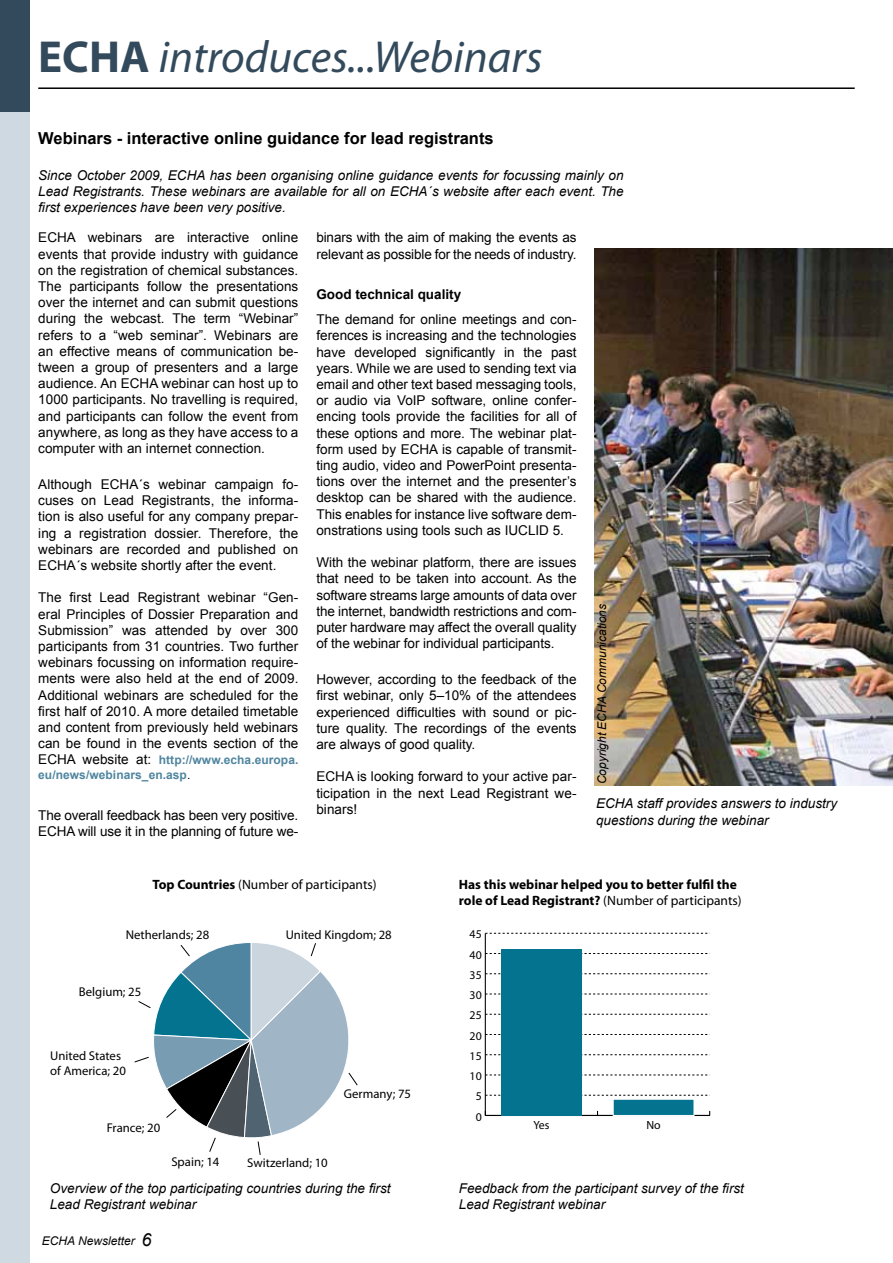
<style>
.page{position:relative;width:893px;height:1263px;background:#fff}
.page>*{position:absolute;margin:0;border:0;box-sizing:border-box;transform-origin:0 0}
.t1{font:italic 45px "Myriad Pro";color:#334a5c}
.t2{font:700 16.5px "Arial";color:#000}
.t3{font:13.5px/16.2px "Arial";color:#000;text-align:justify}
.t4{font:italic 13.5px/16.2px "Arial";color:#000}
.t5{font:700 13.5px/16.2px "Myriad";color:#000}
.t6{font:13.5px "Myriad";color:#000}
.t7{font:700 13.5px "Arial";color:#000}
.t8{font:12.75px/15.3px "Myriad Pro";color:#000}
.t9{font:700 12px/14.4px "Arial";letter-spacing:.005em;color:#4f859f}
.t10{font:italic 12px "Arial";color:#000}
.t11{font:italic 12px "Arial";color:#060606}
.t12{font:11.85px "Myriad Pro";color:#000}
.s1{font-weight:700;font-style:normal}
.s2{font-weight:400;font-size:13.5px;color:#000}
.s3{font-weight:400;color:#000}
.s4{font-weight:700}
.s5{font-weight:400}
.s6{font-size:18px}
</style>
<div class="page">
<div style="left:0;top:0;width:30px;height:1263px;background:#ced9e2"></div>
<div style="left:0;top:0;width:30px;height:111px;background:#334a5c"></div>
<img style="left:595px;top:248px;width:298px;height:538px">
<hr style="left:38px;top:87px;width:817px;height:2px;background:#000">
<hr style="left:485px;top:933px;width:1px;height:182px;background:#000">
<hr style="left:485px;top:1115px;width:225px;height:1px;background:#000">
<svg style="left:485px;top:1095px;width:225px;height:1px"></svg>
<svg style="left:485px;top:1075px;width:225px;height:1px"></svg>
<svg style="left:485px;top:1054px;width:225px;height:1px"></svg>
<svg style="left:485px;top:1034px;width:225px;height:1px"></svg>
<svg style="left:485px;top:1014px;width:225px;height:1px"></svg>
<svg style="left:485px;top:994px;width:225px;height:1px"></svg>
<svg style="left:485px;top:973px;width:225px;height:1px"></svg>
<svg style="left:485px;top:953px;width:225px;height:1px"></svg>
<svg style="left:485px;top:933px;width:225px;height:1px"></svg>
<div style="left:501px;top:949px;width:81px;height:166px;background:#047390"></div>
<div style="left:613px;top:1099px;width:81px;height:16px;background:#047390"></div>
<div style="left:613px;top:1099px;width:81px;height:17px;border:1px solid #fff"></div>
<svg style="left:134px;top:942px;width:224px;height:213px"></svg>
<h1 class="t1" style="left:38px;top:29px;width:506px"><span class="s1">ECHA</span> introduces...Webinars</h1>
<p class="t2" style="left:38px;top:127px;width:457px">Webinars - interactive online guidance for lead registrants</p>
<p class="t4" style="left:38px;top:167px;width:587px;text-align:justify">Since October 2009, ECHA has been organising online guidance events for focussing mainly on Lead Registrants. These webinars are available for all on ECHA´s website after each event. The first experiences have been very positive.</p>
<p class="t3" style="left:38px;top:230px;width:262px">ECHA webinars are interactive online events that provide industry with guidance on the registration of chemical substances.<br>The participants follow the presentations over the internet and can submit questions during the webcast. The term “Webinar” refers to a “web seminar”. Webinars are an effective means of communication be&shy;tween a group of presenters and a large audience. An ECHA webinar can host up to 1000 participants. No travelling is required, and participants can follow the event from anywhere, as long as they have access to a computer with an internet connection.</p>
<p class="t3" style="left:38px;top:476px;width:262px">Although ECHA´s webinar campaign fo&shy;cuses on Lead Registrants, the informa&shy;tion is also useful for any company prepar&shy;ing a registration dossier. Therefore, the webinars are recorded and published on ECHA´s website shortly after the event.</p>
<p class="t3" style="left:38px;top:590px;width:262px">The first Lead Registrant webinar “Gen&shy;eral Principles of Dossier Preparation and Submission” was attended by over 300 participants from 31 countries. Two further webinars focussing on information require&shy;ments were also held at the end of 2009.<br>Additional webinars are scheduled for the first half of 2010. A more detailed timetable and content from previously held webinars can be found in the events section of the</p>
<p class="t9" style="left:38px;top:753px;width:262px"><span class="s2">ECHA website at:</span> http://www.echa.europa. eu/news/webinars_en.asp<span class="s3">.</span></p>
<p class="t3" style="left:38px;top:807px;width:262px">The overall feedback has been very positive.<br>ECHA will use it in the planning of future we-</p>
<p class="t3" style="left:316px;top:230px;width:262px">binars with the aim of making the events as relevant as possible for the needs of industry.</p>
<p class="t7" style="left:316px;top:286px;width:146px">Good technical quality</p>
<p class="t3" style="left:316px;top:311px;width:262px">The demand for online meetings and con&shy;ferences is increasing and the technologies have developed significantly in the past years. While we are used to sending text via email and other text based messaging tools, or audio via VoIP software, online confer&shy;encing tools provide the facilities for all of these options and more. The webinar plat&shy;form used by ECHA is capable of transmit&shy;ting audio, video and PowerPoint presenta&shy;tions over the internet and the presenter’s desktop can be shared with the audience.<br>This enables for instance live software dem&shy;onstrations using tools such as IUCLID 5.</p>
<p class="t3" style="left:316px;top:554px;width:262px">With the webinar platform, there are issues that need to be taken into account. As the software streams large amounts of data over the internet, bandwidth restrictions and com&shy;puter hardware may affect the overall quality of the webinar for individual participants.</p>
<p class="t3" style="left:316px;top:671px;width:262px">However, according to the feedback of the first webinar, only 5–10% of the attendees experienced difficulties with sound or pic&shy;ture quality. The recordings of the events are always of good quality.</p>
<p class="t3" style="left:316px;top:769px;width:262px">ECHA is looking forward to your active par&shy;ticipation in the next Lead Registrant we&shy;binars!</p>
<p class="t10" style="left:594px;top:784px;width:182px;rotate:-90deg">Copyright ECHA Communications</p>
<p class="t4" style="left:596px;top:796px;width:243px">ECHA staff provides answers to industry questions during the webinar</p>
<p class="t6" style="left:152px;top:878px;width:226px"><span class="s4">Top Countries</span> (Number of participants)</p>
<p class="t5" style="left:459px;top:877px;width:284px">Has this webinar helped you to better fulfil the role of Lead Registrant? <span class="s5">(Number of participants)</span></p>
<p class="t8" style="left:126px;top:927px;width:85px">Netherlands; 28</p>
<p class="t8" style="left:286px;top:927px;width:108px">United Kingdom; 28</p>
<p class="t12" style="left:470px;top:927px;width:14px">45</p>
<p class="t12" style="left:470px;top:947px;width:14px">40</p>
<p class="t12" style="left:470px;top:968px;width:14px">35</p>
<p class="t8" style="left:79px;top:984px;width:64px">Belgium; 25</p>
<p class="t12" style="left:470px;top:988px;width:14px">30</p>
<p class="t12" style="left:470px;top:1008px;width:14px">25</p>
<p class="t12" style="left:470px;top:1028px;width:14px">20</p>
<p class="t8" style="left:50px;top:1048px;width:77px">United States of America; 20</p>
<p class="t12" style="left:470px;top:1049px;width:14px">15</p>
<p class="t12" style="left:470px;top:1069px;width:14px">10</p>
<p class="t8" style="left:344px;top:1086px;width:69px">Germany; 75</p>
<p class="t12" style="left:476px;top:1089px;width:8px">5</p>
<p class="t8" style="left:107px;top:1119px;width:55px">France; 20</p>
<p class="t12" style="left:476px;top:1109px;width:8px">0</p>
<p class="t12" style="left:533px;top:1117px;width:18px">Yes</p>
<p class="t12" style="left:646px;top:1117px;width:16px">No</p>
<p class="t8" style="left:171px;top:1154px;width:50px">Spain; 14</p>
<p class="t8" style="left:247px;top:1154px;width:82px">Switzerland; 10</p>
<p class="t4" style="left:50px;top:1180px;width:342px">Overview of the top participating countries during the first<br>Lead Registrant webinar</p>
<p class="t4" style="left:459px;top:1180px;width:287px">Feedback from the participant survey of the first<br>Lead Registrant webinar</p>
<p class="t11" style="left:42px;top:1233px;width:111px">ECHA Newsletter <span class="s6">6</span></p>
</div>
